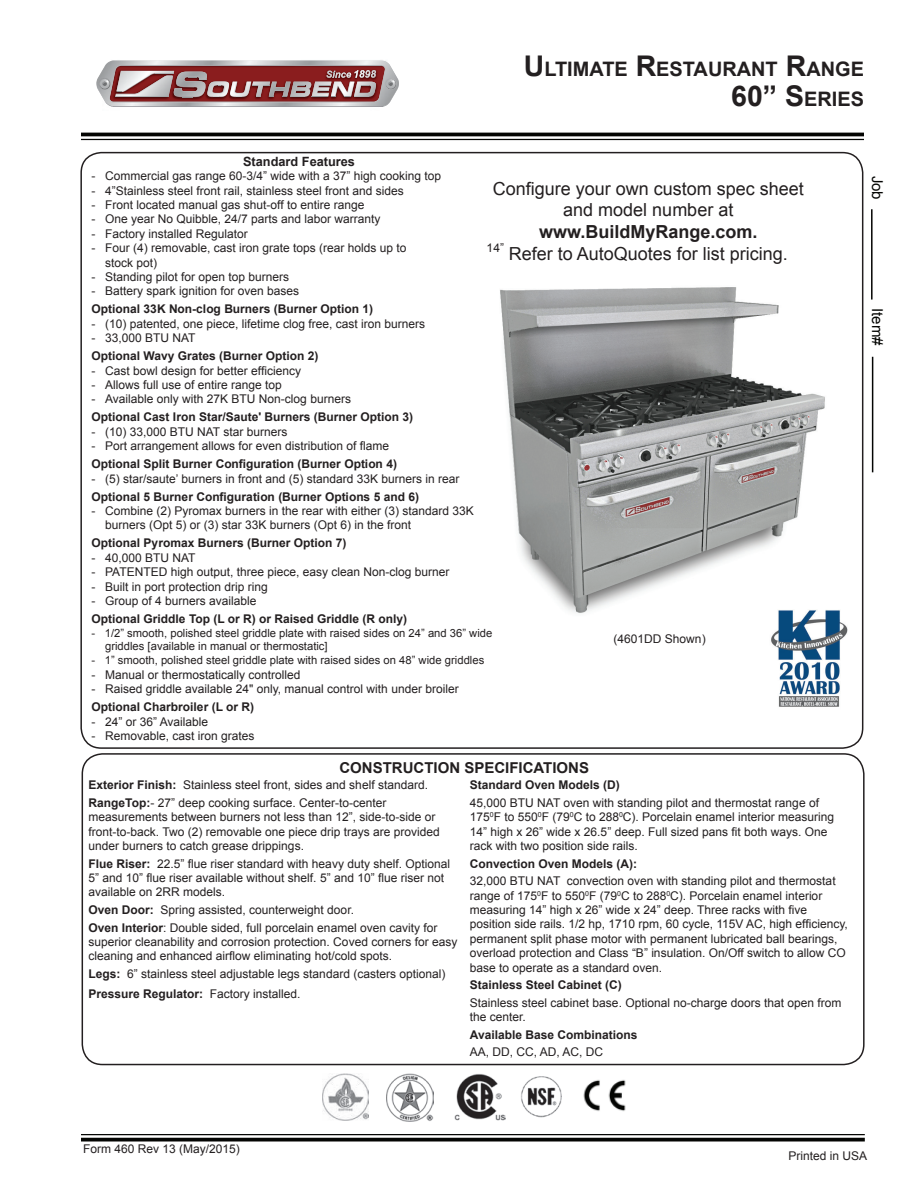
<style>
.page{position:relative;width:918px;height:1188px;background:#fff}
.page>*{position:absolute;margin:0;border:0;box-sizing:border-box;transform-origin:0 0}
.t1{font:700 19.95px/30px "Arial";color:#231f20;text-align:right}
.t2{font:18px/21.6px "Arial";color:#231f20;text-align:center}
.t3{font:700 18px "Arial";color:#231f20}
.t4{font:700 15px "Arial";color:#231f20}
.t5{font:15px "Arial";color:#040503}
.t6{font:700 12.75px "Arial";color:#231f20}
.t7{font:12px/14.4px "Arial";color:#231f20}
.t8{font:700 12px "Arial";color:#231f20}
.t9{font:11.25px/13.5px "Arial";color:#231f20}
.s1{font-size:28.5px}
.s2{font-weight:700}
</style>
<div class="page">
<hr style="left:871px;top:209px;width:2px;height:91px;background:#040503">
<hr style="left:872px;top:357px;width:1px;height:115px;background:#040503">
<hr style="left:81px;top:1134px;width:784px;height:1px;background:#040503">
<svg style="left:81px;top:1138px;width:784px;height:4px;fill:#040503"></svg>
<hr style="left:81px;top:133px;width:783px;height:3px;background:#040503">
<hr style="left:81px;top:139px;width:783px;height:1px;background:#040503">
<img style="left:387px;top:1073px;width:47px;height:48px">
<img style="left:323px;top:1074px;width:46px;height:46px">
<img style="left:521px;top:1076px;width:41px;height:42px">
<img style="left:454px;top:1074px;width:52px;height:47px">
<img style="left:111px;top:60px;width:273px;height:1px">
<svg style="left:96px;top:61px;width:303px;height:46px"></svg>
<img style="left:583px;top:1080px;width:43px;height:31px">
<div style="left:82px;top:753px;width:783px;height:312px;border:2px solid #231f20;border-radius:20px"></div>
<img style="left:500px;top:287px;width:325px;height:327px">
<img style="left:767px;top:605px;width:81px;height:102px">
<h1 class="t1" style="left:524px;top:54px;width:342px"><span class="s1">U</span>LTIMATE <span class="s1">R</span>ESTAURANT <span class="s1">R</span>ANGE<br><span class="s1">60” S</span>ERIES</h1>
<p class="t6" style="left:243px;top:153px;width:113px">Standard Features</p>
<p class="t7" style="left:92px;top:169px;width:351px">- Commercial gas range 60-3/4” wide with a 37” high cooking top</p>
<p class="t7" style="left:92px;top:183px;width:314px">- 4”Stainless steel front rail, stainless steel front and sides</p>
<p class="t7" style="left:92px;top:198px;width:274px">- Front located manual gas shut-off to entire range</p>
<p class="t7" style="left:92px;top:212px;width:290px">- One year No Quibble, 24/7 parts and labor warranty</p>
<p class="t7" style="left:92px;top:227px;width:158px">- Factory installed Regulator</p>
<p class="t7" style="left:92px;top:241px;width:316px">- Four (4) removable, cast iron grate tops (rear holds up to</p>
<p class="t7" style="left:487px;top:241px;width:19px">14”</p>
<p class="t7" style="left:105px;top:255px;width:54px">stock pot)</p>
<p class="t7" style="left:92px;top:270px;width:199px">- Standing pilot for open top burners</p>
<p class="t7" style="left:92px;top:284px;width:209px">- Battery spark ignition for oven bases</p>
<p class="t8" style="left:92px;top:301px;width:283px">Optional 33K Non-clog Burners (Burner Option 1)</p>
<p class="t7" style="left:92px;top:317px;width:335px">- (10) patented, one piece, lifetime clog free, cast iron burners</p>
<p class="t7" style="left:92px;top:331px;width:105px">- 33,000 BTU NAT</p>
<p class="t8" style="left:92px;top:348px;width:228px">Optional Wavy Grates (Burner Option 2)</p>
<p class="t7" style="left:92px;top:363px;width:211px">- Cast bowl design for better efficiency</p>
<p class="t7" style="left:92px;top:378px;width:192px">- Allows full use of entire range top</p>
<p class="t7" style="left:92px;top:392px;width:261px">- Available only with 27K BTU Non-clog burners</p>
<p class="t8" style="left:92px;top:409px;width:323px">Optional Cast Iron Star/Saute' Burners (Burner Option 3)</p>
<p class="t7" style="left:92px;top:425px;width:197px">- (10) 33,000 BTU NAT star burners</p>
<p class="t7" style="left:92px;top:439px;width:299px">- Port arrangement allows for even distribution of flame</p>
<p class="t8" style="left:92px;top:456px;width:307px">Optional Split Burner Configuration (Burner Option 4)</p>
<p class="t7" style="left:92px;top:471px;width:369px">- (5) star/saute’ burners in front and (5) standard 33K burners in rear</p>
<p class="t8" style="left:92px;top:488px;width:329px">Optional 5 Burner Configuration (Burner Options 5 and 6)</p>
<p class="t7" style="left:105px;top:504px;width:370px;text-indent:-14px">- Combine (2) Pyromax burners in the rear with either (3) standard 33K burners (Opt 5) or (3) star 33K burners (Opt 6) in the front</p>
<p class="t8" style="left:92px;top:535px;width:256px">Optional Pyromax Burners (Burner Option 7)</p>
<p class="t7" style="left:92px;top:551px;width:105px">- 40,000 BTU NAT</p>
<p class="t7" style="left:92px;top:565px;width:359px">- PATENTED high output, three piece, easy clean Non-clog burner</p>
<p class="t7" style="left:92px;top:579px;width:178px">- Built in port protection drip ring</p>
<p class="t7" style="left:92px;top:594px;width:166px">- Group of 4 burners available</p>
<p class="t8" style="left:92px;top:611px;width:317px">Optional Griddle Top (L or R) or Raised Griddle (R only)</p>
<p class="t9" style="left:105px;top:626px;width:389px;text-indent:-14px">- 1/2” smooth, polished steel griddle plate with raised sides on 24” and 36” wide griddles [available in manual or thermostatic]</p>
<p class="t9" style="left:92px;top:654px;width:394px">- 1” smooth, polished steel griddle plate with raised sides on 48” wide griddles</p>
<p class="t7" style="left:92px;top:668px;width:210px">- Manual or thermostatically controlled</p>
<p class="t7" style="left:92px;top:682px;width:369px">- Raised griddle available 24" only, manual control with under broiler</p>
<p class="t8" style="left:92px;top:699px;width:164px">Optional Charbroiler (L or R)</p>
<p class="t7" style="left:92px;top:714px;width:118px">- 24” or 36” Available</p>
<p class="t7" style="left:92px;top:729px;width:164px">- Removable, cast iron grates</p>
<h2 class="t2" style="left:493px;top:178px;width:313px">Configure your own custom spec sheet and model number at</h2>
<h2 class="t3" style="left:539px;top:220px;width:220px">www.BuildMyRange.com.</h2>
<h2 class="t2" style="left:509px;top:243px;width:281px">Refer to AutoQuotes for list pricing.</h2>
<p class="t7" style="left:614px;top:632px;width:94px">(4601DD Shown)</p>
<p class="t4" style="left:339px;top:758px;width:251px">CONSTRUCTION SPECIFICATIONS</p>
<p class="t7" style="left:89px;top:776px;width:341px;line-height:17.7px"><span class="s2">Exterior Finish:</span> Stainless steel front, sides and shelf standard.<br><span class="s2">RangeTop:</span>- 27” deep cooking surface. Center-to-center</p>
<p class="t7" style="left:89px;top:810px;width:353px">measurements between burners not less than 12”, side-to-side or front-to-back. Two (2) removable one piece drip trays are provided under burners to catch grease drippings.</p>
<p class="t7" style="left:89px;top:856px;width:363px"><span class="s2">Flue Riser:</span> 22.5” flue riser standard with heavy duty shelf. Optional<br>5” and 10” flue riser available without shelf. 5” and 10” flue riser not available on 2RR models.</p>
<p class="t7" style="left:89px;top:901px;width:350px;line-height:17.7px"><span class="s2">Oven Door:</span> Spring assisted, counterweight door.<br><span class="s2">Oven Interior</span>: Double sided, full porcelain enamel oven cavity for</p>
<p class="t7" style="left:89px;top:935px;width:370px">superior cleanability and corrosion protection. Coved corners for easy cleaning and enhanced airflow eliminating hot/cold spots.</p>
<p class="t7" style="left:89px;top:964px;width:358px;line-height:19.8px"><span class="s2">Legs:</span> 6” stainless steel adjustable legs standard (casters optional)<br><span class="s2">Pressure Regulator:</span> Factory installed.</p>
<p class="t8" style="left:470px;top:777px;width:152px">Standard Oven Models (D)</p>
<p class="t7" style="left:470px;top:795px;width:366px">45,000 BTU NAT oven with standing pilot and thermostat range of 175<sup>0</sup>F to 550<sup>0</sup>F (79<sup>0</sup>C to 288<sup>0</sup>C). Porcelain enamel interior measuring 14” high x 26” wide x 26.5” deep. Full sized pans fit both ways. One rack with two position side rails.</p>
<p class="t8" style="left:470px;top:855px;width:169px">Convection Oven Models (A):</p>
<p class="t7" style="left:470px;top:874px;width:380px">32,000 BTU NAT convection oven with standing pilot and thermostat range of 175<sup>0</sup>F to 550<sup>0</sup>F (79<sup>0</sup>C to 288<sup>0</sup>C). Porcelain enamel interior measuring 14” high x 26” wide x 24” deep. Three racks with five position side rails. 1/2 hp, 1710 rpm, 60 cycle, 115V AC, high efficiency, permanent split phase motor with permanent lubricated ball bearings, overload protection and Class “B” insulation. On/Off switch to allow CO base to operate as a standard oven.</p>
<p class="t8" style="left:470px;top:977px;width:154px">Stainless Steel Cabinet (C)</p>
<p class="t7" style="left:470px;top:996px;width:373px">Stainless steel cabinet base. Optional no-charge doors that open from the center.</p>
<p class="t8" style="left:470px;top:1027px;width:169px">Available Base Combinations</p>
<p class="t7" style="left:470px;top:1045px;width:135px">AA, DD, CC, AD, AC, DC</p>
<p class="t5" style="left:887px;top:176px;width:26px;rotate:90deg">Job</p>
<p class="t5" style="left:887px;top:308px;width:39px;rotate:90deg">Item#</p>
<p class="t7" style="left:83px;top:1142px;width:158px">Form 460 Rev 13 (May/2015)</p>
<p class="t7" style="left:789px;top:1148px;width:80px">Printed in USA</p>
</div>
